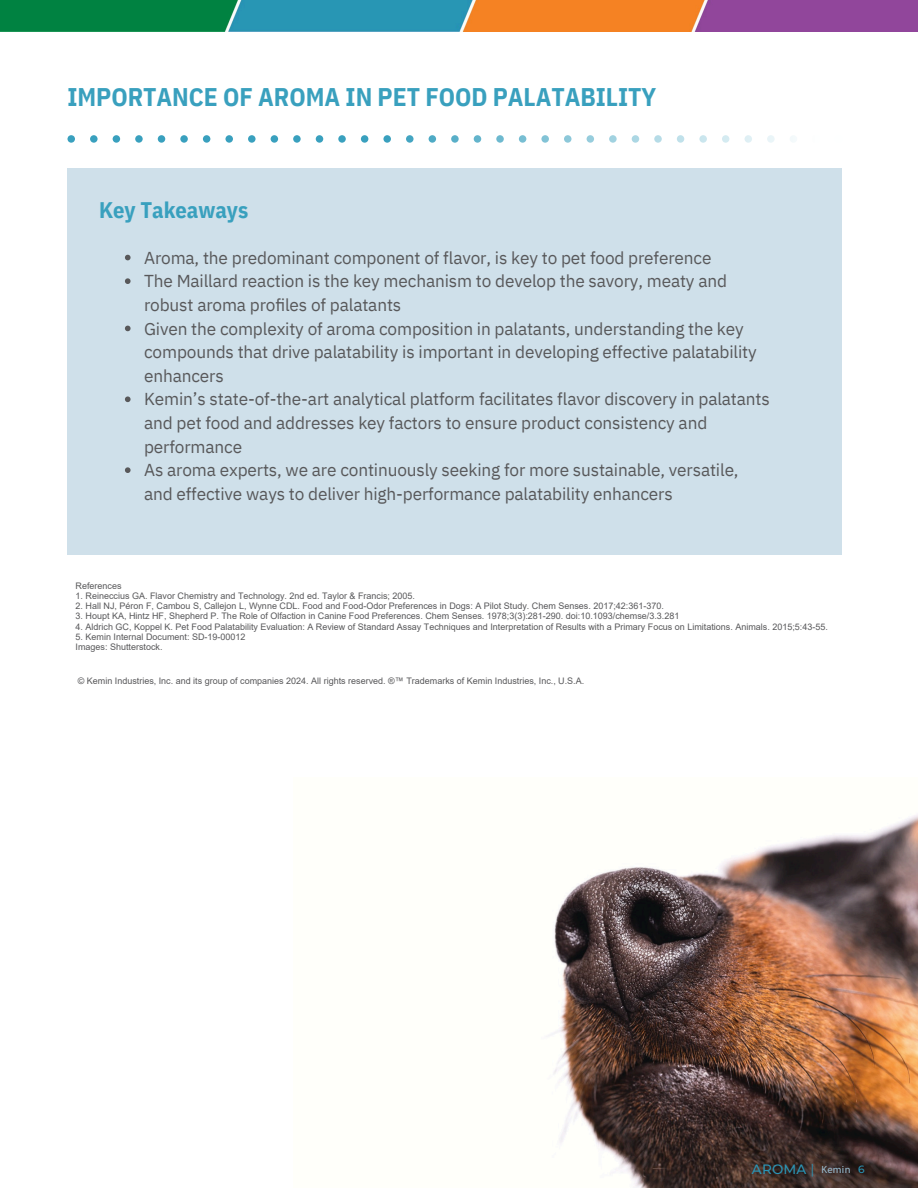
<style>
.page{position:relative;width:918px;height:1188px;background:#fff}
.page>*{position:absolute;margin:0;border:0;box-sizing:border-box;transform-origin:0 0}
.t1{font:700 25.5px "IBM Plex Sans Cond";color:#39a0be}
.t2{font:700 22.5px "IBM Plex Sans Cond";color:#39a0be}
.t3{font:17.25px/23.7px "IBM Plex Sans";letter-spacing:-.01em;color:#58585a}
.t4{font:500 13.5px "Montserrat";letter-spacing:.01em;color:#2b95b6}
.t5{font:10.5px "Myriad Pro";letter-spacing:.03em;color:#9cc0d5}
.t6{font:500 10.5px "Montserrat";color:#2b95b6}
.t7{font:9px/10.2px "Arial";color:#58585a}
.s1{font-weight:400}
</style>
<div class="page">
<div style="left:68px;top:168px;width:774px;height:386px;background:#cfe0ea"></div>
<svg style="left:67px;top:135px;width:728px;height:8px"></svg>
<img style="left:552px;top:814px;width:366px;height:374px">
<img style="left:0;top:0;width:918px;height:31px">
<svg style="left:125px;top:255px;width:6px;height:5px"></svg>
<svg style="left:125px;top:278px;width:6px;height:6px"></svg>
<svg style="left:125px;top:326px;width:6px;height:5px"></svg>
<svg style="left:125px;top:396px;width:6px;height:6px"></svg>
<svg style="left:125px;top:467px;width:6px;height:6px"></svg>
<p class="t1" style="left:68px;top:80px;width:590px">IMPORTANCE OF AROMA IN PET FOOD PALATABILITY</p>
<p class="t2" style="left:99px;top:195px;width:151px">Key Takeaways</p>
<p class="t3" style="left:144px;top:245px;width:569px">Aroma, the predominant component of flavor, is key to pet food preference</p>
<h2 class="t3" style="left:144px;top:269px;width:584px">The Maillard reaction is the key mechanism to develop the savory, meaty and robust aroma profiles of palatants</h2>
<p class="t3" style="left:144px;top:316px;width:614px">Given the complexity of aroma composition in palatants, understanding the key compounds that drive palatability is important in developing effective palatability enhancers</p>
<p class="t3" style="left:144px;top:387px;width:627px">Kemin’s state-of-the-art analytical platform facilitates flavor discovery in palatants and pet food and addresses key factors to ensure product consistency and performance</p>
<p class="t3" style="left:144px;top:458px;width:596px">As aroma experts, we are continuously seeking for more sustainable, versatile, and effective ways to deliver high-performance palatability enhancers</p>
<p class="t7" style="left:76px;top:581px;width:48px">References</p>
<p class="t7" style="left:76px;top:591px;width:341px">1. Reineccius GA. Flavor Chemistry and Technology. 2nd ed. Taylor &amp; Francis; 2005.</p>
<p class="t7" style="left:76px;top:601px;width:590px">2. Hall NJ, Péron F, Cambou S, Callejon L, Wynne CDL. Food and Food-Odor Preferences in Dogs: A Pilot Study. Chem Senses. 2017;42:361-370.</p>
<p class="t7" style="left:76px;top:611px;width:605px">3. Houpt KA, Hintz HF, Shepherd P. The Role of Olfaction in Canine Food Preferences. Chem Senses. 1978;3(3):281-290. doi:10.1093/chemse/3.3.281</p>
<p class="t7" style="left:76px;top:621px;width:754px">4. Aldrich GC, Koppel K. Pet Food Palatability Evaluation: A Review of Standard Assay Techniques and Interpretation of Results with a Primary Focus on Limitations. Animals. 2015;5:43-55.</p>
<p class="t7" style="left:76px;top:631px;width:171px">5. Kemin Internal Document: SD-19-00012<br>Images: Shutterstock.</p>
<p class="t7" style="left:78px;top:676px;width:508px">© Kemin Industries, Inc. and its group of companies 2024. All rights reserved. ®™ Trademarks of Kemin Industries, Inc., U.S.A.</p>
<p class="t4" style="left:752px;top:1161px;width:64px">AROMA <span class="s1">|</span></p>
<h5 class="t5" style="left:821px;top:1165px;width:31px">Kemin</h5>
<h4 class="t6" style="left:858px;top:1163px;width:8px">6</h4>
</div>
